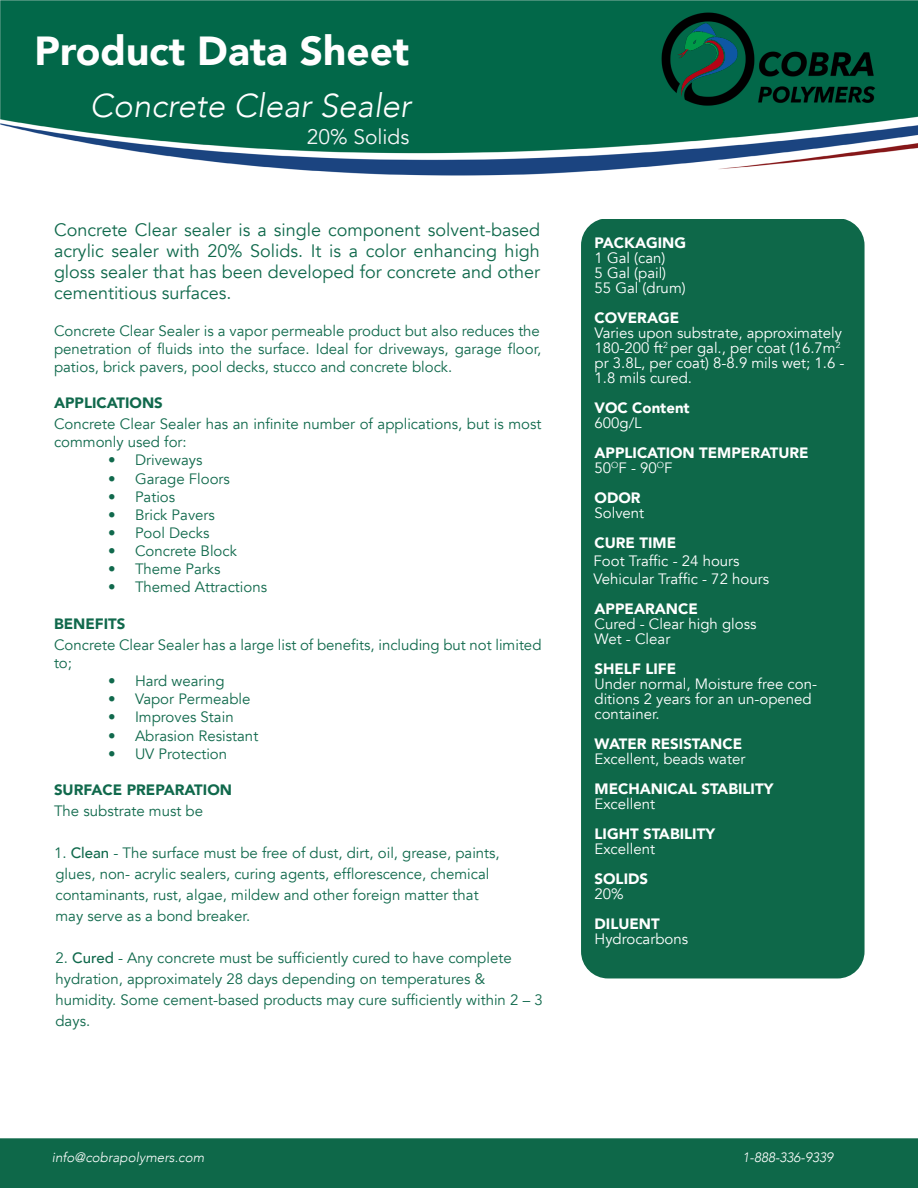
<style>
.page{position:relative;width:918px;height:1188px;background:#fff}
.page>*{position:absolute;margin:0;border:0;box-sizing:border-box;transform-origin:0 0}
.t1{font:900 40.5px "Avenir";color:#fff}
.t2{font:italic 300 33px "Avenir";color:#fff}
.t3{font:21px "Avenir";color:#f4f5f6}
.t4{font:18px/21px "Avenir";color:#10694c;text-align:justify}
.t5{font:15px/18.1px "Avenir";color:#10694c}
.t6{font:15px/15px "Avenir";color:#fff}
.t7{font:900 15px "Avenir";color:#fff}
.t8{font:900 15px "Avenir";color:#10694c}
.t9{font:italic 300 13.5px "Avenir";color:#fff}
.s1{font-weight:500}
</style>
<div class="page">
<div style="left:581px;top:218px;width:284px;height:760px;background:#0e6849;border-radius:27px"></div>
<img style="left:0;top:0;width:918px;height:176px">
<img style="left:655px;top:0;width:230px;height:117px">
<div style="left:0;top:1138px;width:918px;height:50px;background:#0e6849;border:2px solid #0e6849"></div>
<h1 class="t1" style="left:35px;top:16px;width:376px">Product Data Sheet</h1>
<p class="t2" style="left:90px;top:86px;width:322px">Concrete Clear Sealer</p>
<p class="t3" style="left:307px;top:124px;width:104px">20% Solids</p>
<p class="t4" style="left:54px;top:220px;width:488px">Concrete Clear sealer is a single component solvent-based acrylic sealer with 20% Solids. It is a color enhancing high gloss sealer that has been developed for concrete and other cementitious surfaces.</p>
<p class="t5" style="left:54px;top:322px;width:489px;text-align:justify">Concrete Clear Sealer is a vapor permeable product but also reduces the penetration of fluids into the surface. Ideal for driveways, garage floor, patios, brick pavers, pool decks, stucco and concrete block.</p>
<p class="t8" style="left:54px;top:390px;width:110px">APPLICATIONS</p>
<p class="t5" style="left:54px;top:415px;width:489px">Concrete Clear Sealer has an infinite number of applications, but is most commonly used for:</p>
<p class="t5" style="left:108px;top:451px;width:96px">• Driveways</p>
<p class="t5" style="left:108px;top:470px;width:123px">• Garage Floors</p>
<p class="t5" style="left:108px;top:488px;width:69px">• Patios</p>
<p class="t5" style="left:108px;top:506px;width:108px">• Brick Pavers</p>
<p class="t5" style="left:108px;top:524px;width:103px">• Pool Decks</p>
<p class="t5" style="left:108px;top:542px;width:130px">• Concrete Block</p>
<p class="t5" style="left:108px;top:560px;width:114px">• Theme Parks</p>
<p class="t5" style="left:108px;top:579px;width:161px">• Themed Attractions</p>
<p class="t8" style="left:54px;top:611px;width:73px">BENEFITS</p>
<p class="t5" style="left:54px;top:636px;width:489px">Concrete Clear Sealer has a large list of benefits, including but not limited to;</p>
<p class="t5" style="left:108px;top:672px;width:118px">• Hard wearing</p>
<p class="t5" style="left:108px;top:690px;width:144px">• Vapor Permeable</p>
<p class="t5" style="left:108px;top:708px;width:127px">• Improves Stain</p>
<p class="t5" style="left:108px;top:727px;width:152px">• Abrasion Resistant</p>
<p class="t5" style="left:108px;top:745px;width:121px">• UV Protection</p>
<p class="t8" style="left:54px;top:777px;width:180px">SURFACE PREPARATION</p>
<p class="t5" style="left:54px;top:802px;width:151px">The substrate must be</p>
<p class="t5" style="left:54px;top:844px;width:447px">1. <span class="s1">Clean</span> - The surface must be free of dust, dirt, oil, grease, paints,</p>
<p class="t5" style="left:56px;top:865px;width:435px">glues, non- acrylic sealers, curing agents, efflorescence, chemical</p>
<p class="t5" style="left:56px;top:886px;width:425px">contaminants, rust, algae, mildew and other foreign matter that</p>
<p class="t5" style="left:56px;top:907px;width:196px">may serve as a bond breaker.</p>
<p class="t5" style="left:56px;top:949px;width:458px">2. <span class="s1">Cured</span> - Any concrete must be sufficiently cured to have complete</p>
<p class="t5" style="left:56px;top:970px;width:431px">hydration, approximately 28 days depending on temperatures &amp;</p>
<p class="t5" style="left:56px;top:990px;width:489px;line-height:21px">humidity. Some cement-based products may cure sufficiently within 2 – 3 days.</p>
<p class="t7" style="left:595px;top:230px;width:93px">PACKAGING</p>
<p class="t6" style="left:595px;top:251px;width:72px">1 Gal (can)</p>
<p class="t6" style="left:595px;top:266px;width:73px">5 Gal (pail)</p>
<p class="t6" style="left:595px;top:281px;width:93px">55 Gal (drum)</p>
<p class="t7" style="left:595px;top:305px;width:86px">COVERAGE</p>
<p class="t6" style="left:595px;top:326px;width:252px">Varies upon substrate, approximately<br>180-200 ft<sup>2</sup> per gal., per coat (16.7m<sup>2 </sup>pr 3.8L, per coat) 8-8.9 mils wet; 1.6 -<br>1.8 mils cured.</p>
<p class="t7" style="left:595px;top:395px;width:97px">VOC Content</p>
<p class="t6" style="left:595px;top:416px;width:49px">600g/L</p>
<p class="t7" style="left:595px;top:440px;width:216px">APPLICATION TEMPERATURE</p>
<p class="t6" style="left:595px;top:461px;width:79px">50<sup>O</sup>F - 90<sup>O</sup>F</p>
<p class="t7" style="left:595px;top:485px;width:48px">ODOR</p>
<p class="t6" style="left:595px;top:506px;width:51px">Solvent</p>
<p class="t7" style="left:595px;top:530px;width:83px">CURE TIME</p>
<p class="t6" style="left:594px;top:554px;width:148px">Foot Traffic - 24 hours</p>
<p class="t6" style="left:594px;top:572px;width:177px">Vehicular Traffic - 72 hours</p>
<p class="t7" style="left:595px;top:596px;width:105px">APPEARANCE</p>
<p class="t6" style="left:595px;top:617px;width:163px">Cured - Clear high gloss</p>
<p class="t6" style="left:595px;top:632px;width:77px">Wet - Clear</p>
<p class="t7" style="left:595px;top:656px;width:83px">SHELF LIFE</p>
<p class="t6" style="left:595px;top:677px;width:224px">Under normal, Moisture free con&shy;ditions 2 years for an un-opened container.</p>
<p class="t7" style="left:595px;top:731px;width:149px">WATER RESISTANCE</p>
<p class="t6" style="left:595px;top:752px;width:152px">Excellent, beads water</p>
<p class="t7" style="left:595px;top:776px;width:180px">MECHANICAL STABILITY</p>
<p class="t6" style="left:595px;top:797px;width:62px">Excellent</p>
<p class="t7" style="left:595px;top:821px;width:122px">LIGHT STABILITY</p>
<p class="t6" style="left:595px;top:842px;width:62px">Excellent</p>
<p class="t7" style="left:595px;top:866px;width:55px">SOLIDS</p>
<p class="t6" style="left:595px;top:887px;width:31px">20%</p>
<p class="t7" style="left:595px;top:911px;width:67px">DILUENT</p>
<p class="t6" style="left:595px;top:932px;width:95px">Hydrocarbons</p>
<p class="t9" style="left:52px;top:1149px;width:154px">info@cobrapolymers.com</p>
<p class="t9" style="left:742px;top:1149px;width:92px">1-888-336-9339</p>
</div>
